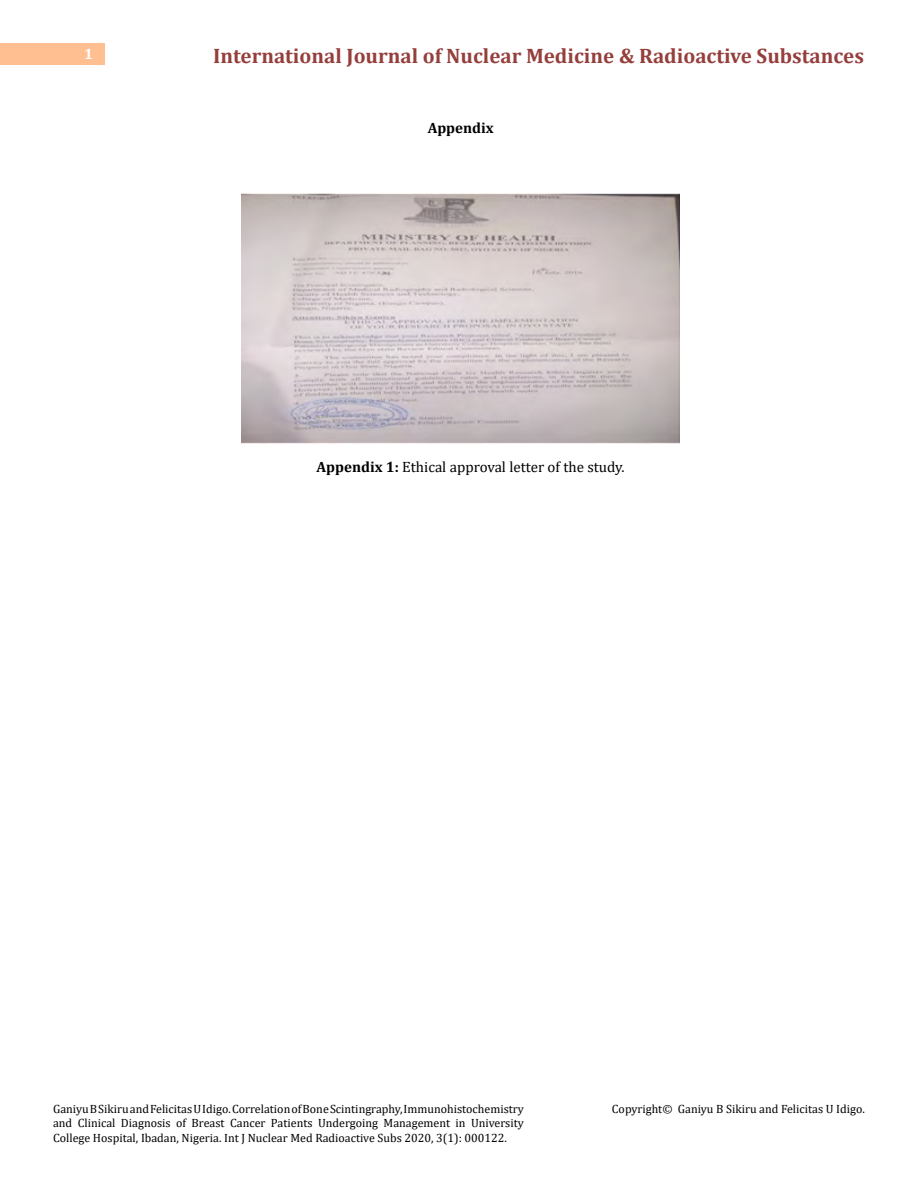
<style>
.page{position:relative;width:918px;height:1188px;background:#fff}
.page>*{position:absolute;margin:0;border:0;box-sizing:border-box;transform-origin:0 0}
.t1{font:700 21px "Cambria";color:#953f3c}
.t2{font:15px "Cambria";color:#000}
.t3{font:700 15px "Cambria";color:#000}
.t4{font:700 15px "Cambria";color:#fff}
.t5{font:12px/14.4px "Cambria";color:#000;text-align:justify}
.s1{font-weight:700}
</style>
<div class="page">
<div style="left:0;top:43px;width:105px;height:21px;background:#ffbf91"></div>
<img style="left:242px;top:193px;width:438px;height:250px">
<p class="t4" style="left:84px;top:44px;width:10px">1</p>
<h1 class="t1" style="left:213px;top:41px;width:652px">International Journal of Nuclear Medicine &amp; Radioactive Substances</h1>
<p class="t3" style="left:428px;top:117px;width:68px">Appendix</p>
<p class="t2" style="left:316px;top:458px;width:310px"><span class="s1">Appendix 1:</span> Ethical approval letter of the study.</p>
<p class="t5" style="left:53px;top:1102px;width:472px">Ganiyu B Sikiru and Felicitas U Idigo. Correlation of Bone Scintingraphy, Immunohistochemistry and Clinical Diagnosis of Breast Cancer Patients Undergoing Management in University College Hospital, Ibadan, Nigeria. Int J Nuclear Med Radioactive Subs 2020, 3(1): 000122.</p>
<p class="t5" style="left:612px;top:1102px;width:255px">Copyright© Ganiyu B Sikiru and Felicitas U Idigo.</p>
</div>
